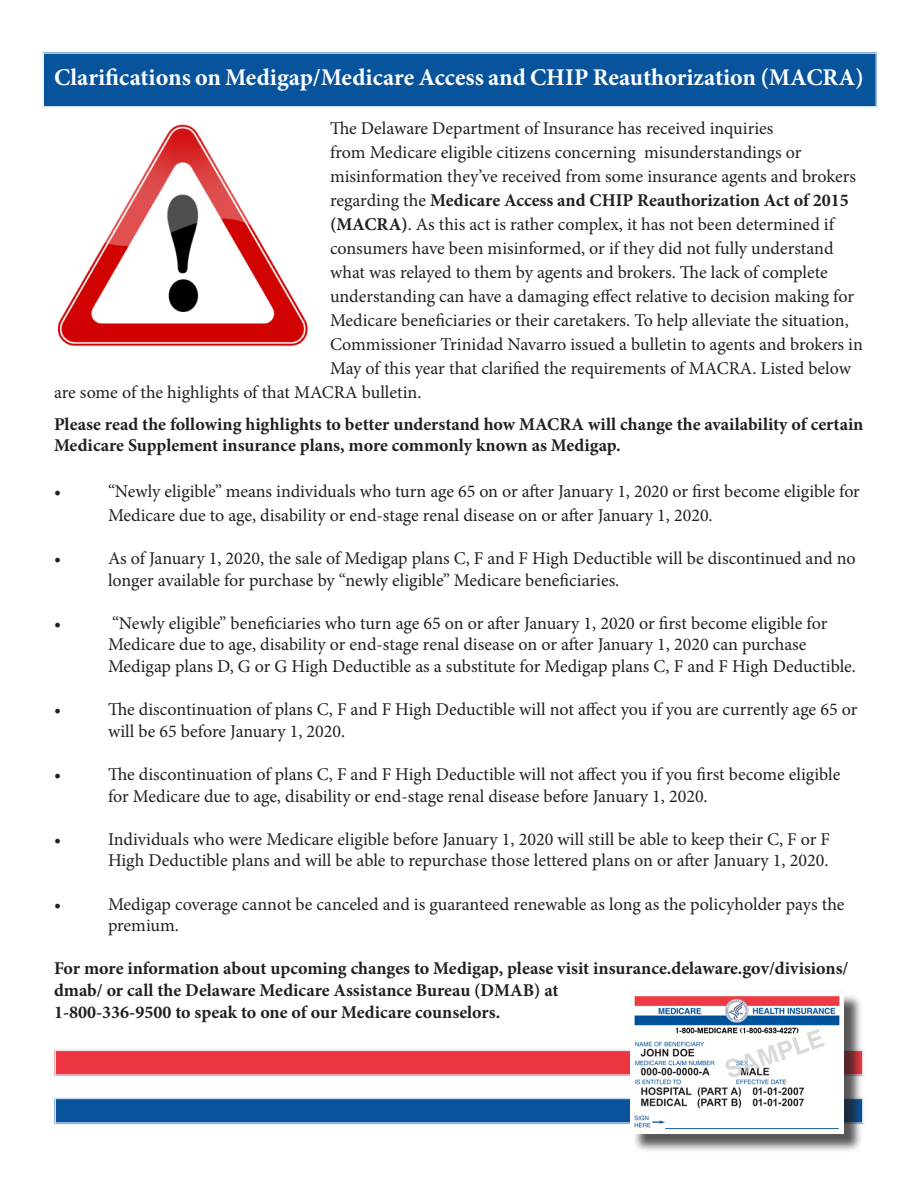
<style>
.page{position:relative;width:918px;height:1188px;background:#fff}
.page>*{position:absolute;margin:0;border:0;box-sizing:border-box;transform-origin:0 0}
.t1{font:700 24px "Minion Pro";color:#fff}
.t2{font:18px/21.6px "Minion Pro";color:#231f20}
.t3{font:700 18px/21.6px "Minion Pro";color:#231f20}
.s1{font-weight:400}
.s2{font-weight:700}
</style>
<div class="page">
<svg style="left:54px;top:1049px;width:810px;height:27px;background:#ed434f"></svg>
<div style="left:55px;top:1050px;width:808px;height:25px;border:1px solid #ebf3f6"></div>
<svg style="left:54px;top:1097px;width:810px;height:27px;background:#2466a6"></svg>
<div style="left:42px;top:52px;width:836px;height:56px;background:#07549c"></div>
<div style="left:43px;top:53px;width:833px;height:54px;border:1px solid #ebf3f6"></div>
<div style="left:632px;top:994px;width:231px;height:158px;background:#231f20;opacity:.75"></div>
<img style="left:630px;top:991px;width:214px;height:143px">
<img style="left:58px;top:124px;width:250px;height:223px">
<p class="t1" style="left:54px;top:60px;width:811px">Clarifications on Medigap/Medicare Access and CHIP Reauthorization (MACRA)</p>
<p class="t2" style="left:330px;top:118px;width:445px">The Delaware Department of Insurance has received inquiries</p>
<p class="t2" style="left:330px;top:142px;width:473px">from Medicare eligible citizens concerning misunderstandings or</p>
<p class="t2" style="left:330px;top:166px;width:528px">misinformation they’ve received from some insurance agents and brokers</p>
<p class="t3" style="left:330px;top:189px;width:520px"><span class="s1">regarding the</span> Medicare Access and CHIP Reauthorization Act of 2015</p>
<p class="t2" style="left:330px;top:214px;width:506px"><span class="s2">(MACRA)</span>. As this act is rather complex, it has not been determined if</p>
<p class="t2" style="left:330px;top:238px;width:505px">consumers have been misinformed, or if they did not fully understand</p>
<p class="t2" style="left:330px;top:262px;width:499px">what was relayed to them by agents and brokers. The lack of complete</p>
<p class="t2" style="left:330px;top:286px;width:526px">understanding can have a damaging effect relative to decision making for</p>
<p class="t2" style="left:330px;top:310px;width:520px">Medicare beneficiaries or their caretakers. To help alleviate the situation,</p>
<p class="t2" style="left:330px;top:334px;width:534px">Commissioner Trinidad Navarro issued a bulletin to agents and brokers in</p>
<p class="t2" style="left:330px;top:358px;width:523px">May of this year that clarified the requirements of MACRA. Listed below</p>
<p class="t2" style="left:54px;top:382px;width:369px">are some of the highlights of that MACRA bulletin.</p>
<p class="t3" style="left:54px;top:413px;width:811px">Please read the following highlights to better understand how MACRA will change the availability of certain<br>Medicare Supplement insurance plans, more commonly known as Medigap.</p>
<p class="t2" style="left:54px;top:480px;width:9px">•</p>
<p class="t2" style="left:108px;top:479px;width:753px;line-height:24px">“Newly eligible” means individuals who turn age 65 on or after January 1, 2020 or first become eligible for<br>Medicare due to age, disability or end-stage renal disease on or after January 1, 2020.</p>
<p class="t2" style="left:54px;top:547px;width:9px">•</p>
<p class="t2" style="left:108px;top:547px;width:749px">As of January 1, 2020, the sale of Medigap plans C, F and F High Deductible will be discontinued and no longer available for purchase by “newly eligible” Medicare beneficiaries.</p>
<p class="t2" style="left:54px;top:612px;width:9px">•</p>
<p class="t2" style="left:108px;top:612px;width:749px">“Newly eligible” beneficiaries who turn age 65 on or after January 1, 2020 or first become eligible for<br>Medicare due to age, disability or end-stage renal disease on or after January 1, 2020 can purchase<br>Medigap plans D, G or G High Deductible as a substitute for Medigap plans C, F and F High Deductible.</p>
<p class="t2" style="left:54px;top:699px;width:9px">•</p>
<p class="t2" style="left:108px;top:699px;width:751px">The discontinuation of plans C, F and F High Deductible will not affect you if you are currently age 65 or will be 65 before January 1, 2020.</p>
<p class="t2" style="left:54px;top:763px;width:9px">•</p>
<p class="t2" style="left:108px;top:763px;width:734px">The discontinuation of plans C, F and F High Deductible will not affect you if you first become eligible for Medicare due to age, disability or end-stage renal disease before January 1, 2020.</p>
<p class="t2" style="left:54px;top:828px;width:9px">•</p>
<p class="t2" style="left:108px;top:828px;width:724px">Individuals who were Medicare eligible before January 1, 2020 will still be able to keep their C, F or F<br>High Deductible plans and will be able to repurchase those lettered plans on or after January 1, 2020.</p>
<p class="t2" style="left:54px;top:893px;width:9px">•</p>
<p class="t2" style="left:108px;top:893px;width:738px">Medigap coverage cannot be canceled and is guaranteed renewable as long as the policyholder pays the premium.</p>
<p class="t3" style="left:54px;top:958px;width:796px">For more information about upcoming changes to Medigap, please visit insurance.delaware.gov/divisions/ dmab/ or call the Delaware Medicare Assistance Bureau (DMAB) at<br>1-800-336-9500 to speak to one of our Medicare counselors.</p>
</div>
